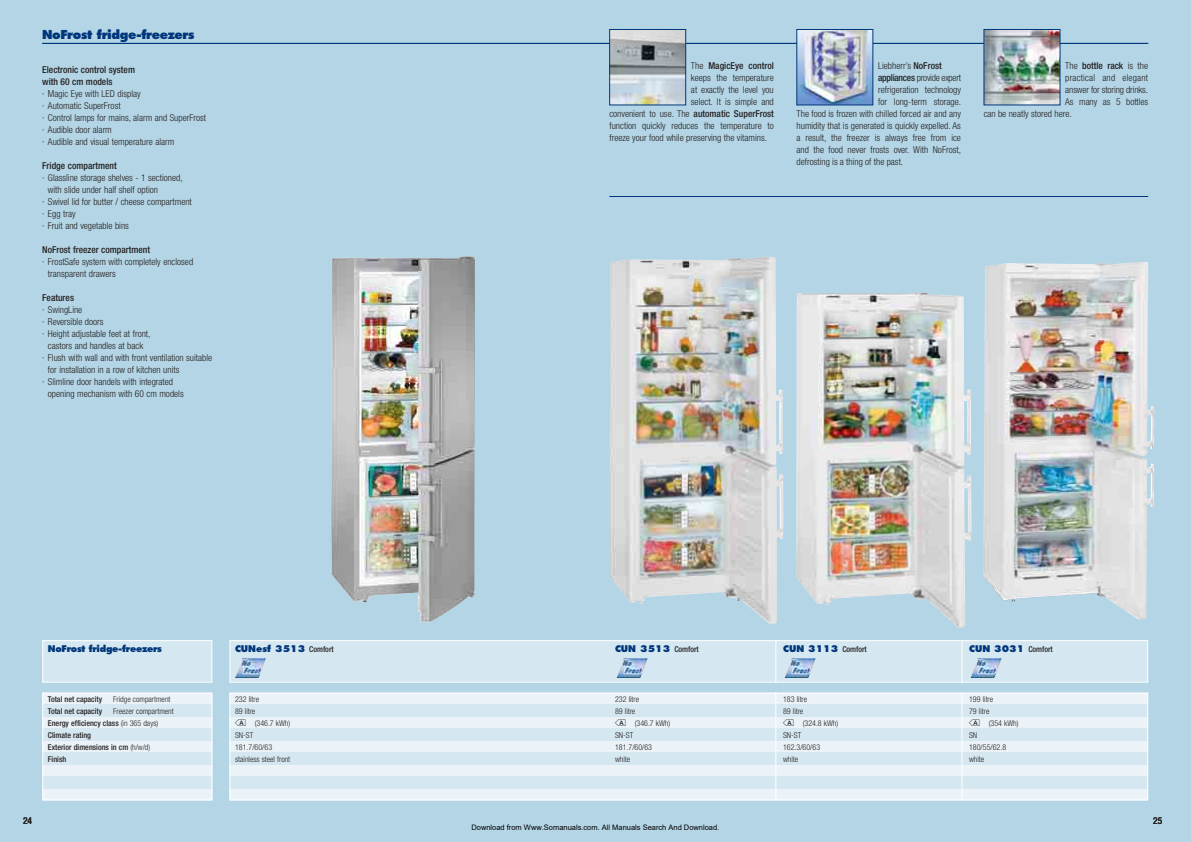
<style>
.page{position:relative;width:1191px;height:842px;background:#fff}
.page>*{position:absolute;margin:0;border:0;box-sizing:border-box;transform-origin:0 0}
.t1{font:800 12px "Futura";letter-spacing:-.035em;color:#00367b}
.t2{font:300 condensed 9.5px/12px "Helvetica Neue";color:#231f20}
.t3{font:500 condensed 9.5px/12px "Helvetica Neue";color:#231f20}
.t4{font:300 condensed 9.5px "Helvetica Neue";letter-spacing:-.03em;color:#231f20}
.t5{font:300 condensed 9.5px "Helvetica Neue";letter-spacing:.02em;color:#231f20}
.t6{font:800 9px "Futura";color:#00367b}
.t7{font:800 9px "Futura";letter-spacing:-.035em;color:#00367b}
.t8{font:300 condensed 8px/12px "Helvetica Neue";color:#231f20}
.t9{font:500 condensed 8px/12px "Helvetica Neue";color:#231f20}
.t10{font:7.5px "Arial";color:#000}
.s1{font-weight:300}
.s2{font-family:"Helvetica Neue";font-weight:500;font-stretch:condensed;font-size:8px;color:#231f20}
.s3{font-family:"Liebherr Logo";font-weight:400;font-stretch:normal}
.s4{font-weight:500}
</style>
<div class="page">
<div style="left:0;top:1px;width:1190px;height:841px;background:#b4d5e5"></div>
<hr style="left:42px;top:43px;width:1106px;height:1px;background:#00367b">
<div style="left:42px;top:693px;width:170px;height:12px;background:#ebf3f8"></div>
<div style="left:42px;top:705px;width:170px;height:12px;background:#d5e7f0"></div>
<div style="left:42px;top:717px;width:170px;height:12px;background:#ebf3f8"></div>
<div style="left:42px;top:729px;width:170px;height:12px;background:#d5e7f0"></div>
<div style="left:42px;top:741px;width:170px;height:12px;background:#ebf3f8"></div>
<div style="left:42px;top:753px;width:170px;height:12px;background:#d5e7f0"></div>
<div style="left:42px;top:765px;width:170px;height:12px;background:#ebf3f8"></div>
<div style="left:42px;top:777px;width:170px;height:12px;background:#d5e7f0"></div>
<div style="left:42px;top:789px;width:170px;height:12px;background:#ebf3f8"></div>
<div style="left:42px;top:693px;width:170px;height:107px;border:1px solid #fff"></div>
<div style="left:43px;top:641px;width:169px;height:41px;background:#d5e7f0"></div>
<div style="left:42px;top:640px;width:170px;height:43px;border:1px solid #fff"></div>
<div style="left:229px;top:693px;width:919px;height:12px;background:#ebf3f8"></div>
<div style="left:229px;top:705px;width:919px;height:12px;background:#d5e7f0"></div>
<div style="left:229px;top:717px;width:919px;height:12px;background:#ebf3f8"></div>
<div style="left:229px;top:729px;width:919px;height:12px;background:#d5e7f0"></div>
<div style="left:229px;top:741px;width:919px;height:12px;background:#ebf3f8"></div>
<div style="left:229px;top:753px;width:919px;height:12px;background:#d5e7f0"></div>
<div style="left:229px;top:765px;width:919px;height:12px;background:#ebf3f8"></div>
<div style="left:229px;top:777px;width:919px;height:12px;background:#d5e7f0"></div>
<div style="left:229px;top:789px;width:919px;height:12px;background:#ebf3f8"></div>
<div style="left:229px;top:693px;width:919px;height:107px;border:1px solid #fff"></div>
<div style="left:230px;top:641px;width:917px;height:41px;background:#d5e7f0"></div>
<div style="left:229px;top:640px;width:919px;height:43px;border:1px solid #fff"></div>
<hr style="left:609px;top:196px;width:539px;height:1px;background:#00367b">
<img style="left:611px;top:31px;width:73px;height:72px">
<div style="left:609px;top:29px;width:77px;height:76px;border:1px solid #00367b"></div>
<img style="left:798px;top:31px;width:73px;height:72px">
<div style="left:796px;top:29px;width:77px;height:76px;border:1px solid #00367b"></div>
<img style="left:616px;top:658px;width:32px;height:20px">
<img style="left:610px;top:257px;width:173px;height:367px">
<img style="left:331px;top:256px;width:144px;height:366px">
<img style="left:784px;top:658px;width:32px;height:20px">
<img style="left:970px;top:658px;width:31px;height:20px">
<hr style="left:961px;top:641px;width:1px;height:42px;background:#fff">
<hr style="left:961px;top:693px;width:1px;height:107px;background:#fff">
<hr style="left:775px;top:640px;width:1px;height:43px;background:#fff">
<hr style="left:775px;top:692px;width:1px;height:108px;background:#fff">
<img style="left:796px;top:292px;width:176px;height:336px">
<img style="left:983px;top:262px;width:171px;height:357px">
<img style="left:235px;top:658px;width:31px;height:20px">
<img style="left:985px;top:31px;width:73px;height:72px">
<div style="left:983px;top:29px;width:77px;height:76px;border:1px solid #00367b"></div>
<p class="t1" style="left:42px;top:29px;width:154px">NoFrost fridge-freezers</p>
<p class="t3" style="left:42px;top:65px;width:94px">Electronic control system with 60 cm models</p>
<p class="t2" style="left:42px;top:89px;width:165px">· Magic Eye with LED display<br>· Automatic SuperFrost<br>· Control lamps for mains, alarm and SuperFrost · Audible door alarm<br>· Audible and visual temperature alarm</p>
<p class="t3" style="left:42px;top:161px;width:76px">Fridge compartment</p>
<p class="t2" style="left:42px;top:173px;width:142px">· Glassline storage shelves - 1 sectioned,</p>
<p class="t2" style="left:48px;top:185px;width:112px">with slide under half shelf option</p>
<p class="t2" style="left:42px;top:197px;width:151px">· Swivel lid for butter / cheese compartment</p>
<p class="t2" style="left:42px;top:209px;width:35px">· Egg tray</p>
<p class="t2" style="left:42px;top:221px;width:88px">· Fruit and vegetable bins</p>
<p class="t3" style="left:42px;top:245px;width:109px">NoFrost freezer compartment</p>
<p class="t2" style="left:48px;top:257px;width:147px;text-indent:-6px">· FrostSafe system with completely enclosed transparent drawers</p>
<p class="t3" style="left:42px;top:293px;width:33px">Features</p>
<p class="t2" style="left:42px;top:305px;width:42px">· SwingLine</p>
<p class="t2" style="left:42px;top:317px;width:63px">· Reversible doors</p>
<p class="t2" style="left:42px;top:329px;width:110px">· Height adjustable feet at front,</p>
<p class="t2" style="left:48px;top:341px;width:97px">castors and handles at back</p>
<p class="t2" style="left:42px;top:353px;width:171px">· Flush with wall and with front ventilation suitable</p>
<p class="t2" style="left:48px;top:365px;width:133px">for installation in a row of kitchen units</p>
<p class="t2" style="left:42px;top:377px;width:132px">· Slimline door handels with integrated</p>
<p class="t2" style="left:48px;top:389px;width:137px">opening mechanism with 60 cm models</p>
<p class="t7" style="left:48px;top:644px;width:116px">NoFrost fridge-freezers</p>
<p class="t9" style="left:48px;top:694px;width:56px">Total net capacity</p>
<p class="t8" style="left:113px;top:694px;width:59px">Fridge compartment</p>
<p class="t9" style="left:48px;top:706px;width:56px">Total net capacity</p>
<p class="t9" style="left:48px;top:706px;width:127px;text-indent:65px"><span class="s1">Freezer compartment<br></span>Energy efficiency class <span class="s1">(in 365 days)<br></span>Climate rating<br>Exterior dimensions in cm <span class="s1">(h/w/d)<br></span>Finish</p>
<p class="t6" style="left:235px;top:644px;width:100px">CUNesf 3513 <span class="s2">Comfort</span></p>
<p class="t8" style="left:235px;top:693px;width:57px">232 litre<br>89 litre<br><span class="s3">A</span> (346.7 kWh)<br>SN-ST<br>181.7/60/63 stainless steel front</p>
<p class="t3" style="left:691px;top:61px;width:84px"><span class="s1">The</span> MagicEye control</p>
<p class="t2" style="left:691px;top:73px;width:84px">keeps the temperature</p>
<p class="t2" style="left:691px;top:85px;width:84px">at exactly the level you</p>
<p class="t2" style="left:691px;top:97px;width:84px">select. It is simple and</p>
<p class="t2" style="left:609px;top:109px;width:166px">convenient to use. The <span class="s4">automatic SuperFrost</span></p>
<p class="t2" style="left:609px;top:121px;width:166px">function quickly reduces the temperature to</p>
<p class="t2" style="left:609px;top:133px;width:159px">freeze your food while preserving the vitamins.</p>
<p class="t2" style="left:878px;top:61px;width:65px">Liebherr’s <span class="s4">NoFrost</span></p>
<p class="t4" style="left:878px;top:74px;width:84px"><span class="s4">appliances</span> provide expert</p>
<p class="t2" style="left:878px;top:85px;width:84px">refrigeration technology</p>
<p class="t2" style="left:878px;top:97px;width:84px">for long-term storage.</p>
<p class="t2" style="left:796px;top:109px;width:166px">The food is frozen with chilled forced air and any</p>
<p class="t2" style="left:796px;top:121px;width:166px">humidity that is generated is quickly expelled. As</p>
<p class="t2" style="left:796px;top:133px;width:166px">a result, the freezer is always free from ice</p>
<p class="t2" style="left:796px;top:145px;width:166px">and the food never frosts over. With NoFrost,</p>
<p class="t2" style="left:796px;top:157px;width:108px">defrosting is a thing of the past.</p>
<p class="t3" style="left:1065px;top:61px;width:84px"><span class="s1">The</span> bottle rack <span class="s1">is the</span></p>
<p class="t5" style="left:1065px;top:74px;width:84px">practical and elegant</p>
<p class="t2" style="left:1065px;top:85px;width:84px">answer for storing drinks.</p>
<p class="t2" style="left:1065px;top:97px;width:84px">As many as 5 bottles</p>
<p class="t2" style="left:983px;top:109px;width:90px">can be neatly stored here.</p>
<p class="t6" style="left:615px;top:644px;width:85px">CUN 3513 <span class="s2">Comfort</span></p>
<p class="t8" style="left:615px;top:694px;width:57px">232 litre<br>89 litre<br><span class="s3">A</span> (346.7 kWh)<br>SN-ST<br>181.7/60/63<br>white</p>
<p class="t6" style="left:783px;top:644px;width:85px">CUN 3113 <span class="s2">Comfort</span></p>
<p class="t8" style="left:783px;top:694px;width:57px">183 litre<br>89 litre<br><span class="s3">A</span> (324.8 kWh)<br>SN-ST<br>162.3/60/63<br>white</p>
<p class="t6" style="left:969px;top:644px;width:85px">CUN 3031 <span class="s2">Comfort</span></p>
<p class="t8" style="left:969px;top:694px;width:51px">199 litre<br>79 litre<br><span class="s3">A</span> (354 kWh)<br>SN<br>180/55/62.8 white</p>
<p class="t3" style="left:23px;top:815px;width:11px">24</p>
<p class="t3" style="left:1153px;top:815px;width:11px">25</p>
<p class="t10" style="left:471px;top:824px;width:249px">Download from Www.Somanuals.com. All Manuals Search And Download.</p>
</div>
